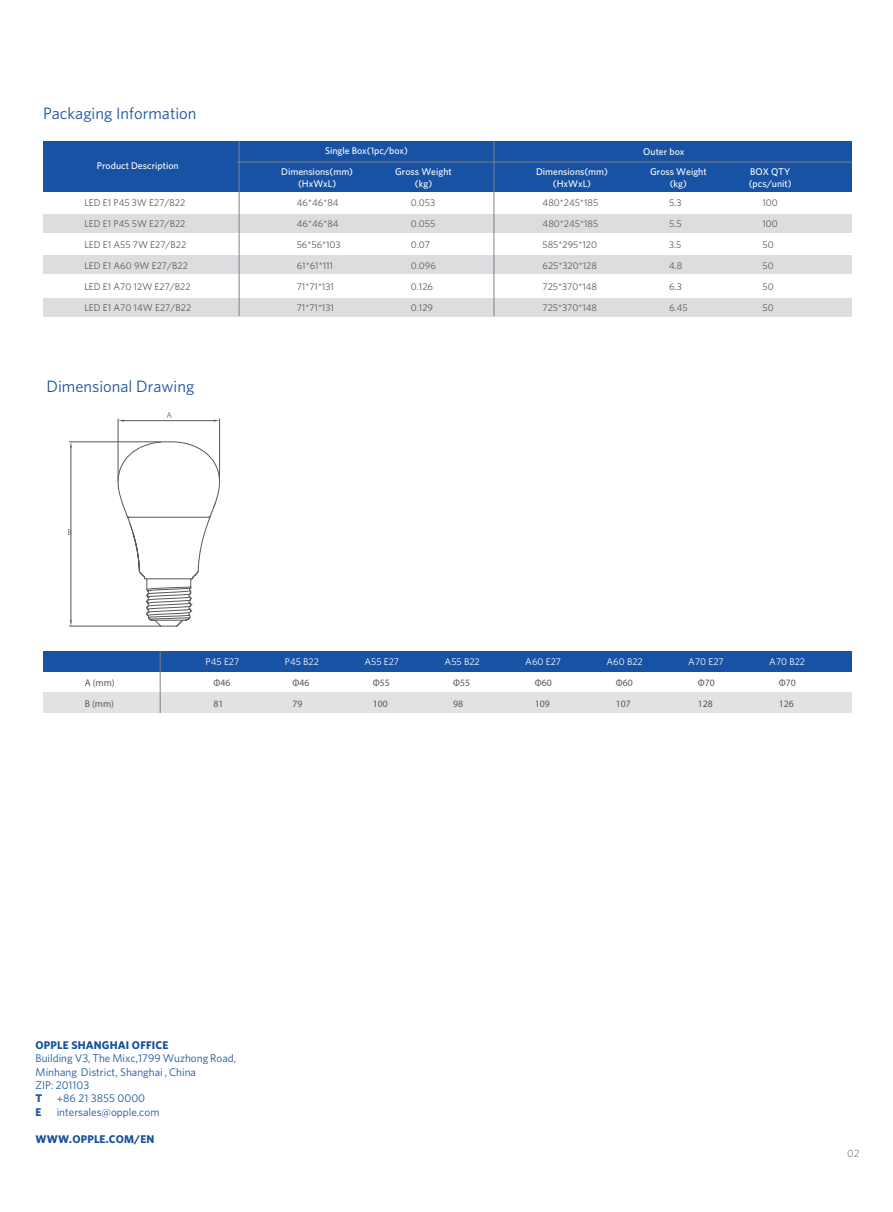
<style>
.page{position:relative;width:893px;height:1212px;background:#fff}
.page>*{position:absolute;margin:0;border:0;box-sizing:border-box;transform-origin:0 0}
.t1{font:16.5px "Whitney";color:#1752a4}
.t2{font:11.25px/13.5px "Whitney";color:#19529c}
.t3{font:700 11.25px "Whitney";letter-spacing:.015em;color:#19529c}
.t4{font:300 10.5px "Whitney";color:#595b5f}
.t5{font:9.75px/21px "Whitney";color:#57585a}
.t6{font:500 9.75px/12px "Whitney";color:#fff;text-align:center}
.t7{font:9.75px/21px "Myriad Pro";color:#57585a}
.t8{font:9.75px "Whitney";color:#fff}
.s1{font-family:"Whitney Book SC"}
</style>
<div class="page">
<div style="left:44px;top:214px;width:808px;height:18px;background:#dcdddf"></div>
<div style="left:44px;top:141px;width:808px;height:50px;background:#1752a4"></div>
<div style="left:44px;top:255px;width:808px;height:19px;background:#dcdddf"></div>
<div style="left:44px;top:298px;width:808px;height:19px;background:#dcdddf"></div>
<hr style="left:239px;top:141px;width:1px;height:175px;background:#7e8186">
<hr style="left:237px;top:162px;width:615px;height:1px;background:#7e8186">
<hr style="left:494px;top:141px;width:1px;height:175px;background:#7e8186">
<div style="left:44px;top:692px;width:808px;height:21px;background:#e1e2e4"></div>
<div style="left:44px;top:651px;width:808px;height:20px;background:#1752a4"></div>
<hr style="left:160px;top:651px;width:1px;height:62px;background:#7f8186">
<hr style="left:219px;top:419px;width:1px;height:59px;background:#57585a">
<hr style="left:118px;top:419px;width:1px;height:61px;background:#57585a">
<hr style="left:124px;top:420px;width:90px;height:1px;background:#57585a">
<hr style="left:69px;top:441px;width:92px;height:1px;background:#57585a">
<hr style="left:69px;top:626px;width:92px;height:1px;background:#57585a">
<hr style="left:71px;top:448px;width:1px;height:172px;background:#57585a">
<svg style="left:70px;top:442px;width:2px;height:6px"></svg>
<svg style="left:70px;top:620px;width:2px;height:6px"></svg>
<svg style="left:167px;top:412px;width:5px;height:6px"></svg>
<svg style="left:68px;top:529px;width:3px;height:6px"></svg>
<svg style="left:117px;top:441px;width:103px;height:186px"></svg>
<h1 class="t1" style="left:43px;top:102px;width:155px">Packaging Information</h1>
<p class="t6" style="left:97px;top:159px;width:83px">Product Description</p>
<p class="t5" style="left:84px;top:191px;width:108px">LED E1 P45 3W E27/B22<br>LED E1 P45 5W E27/B22<br>LED E1 A55 7W E27/B22<br>LED E1 A60 9W E27/B22<br>LED E1 A70 12W E27/B22<br>LED E1 A70 14W E27/B22</p>
<h1 class="t1" style="left:47px;top:375px;width:149px">Dimensional Drawing</h1>
<p class="t6" style="left:325px;top:145px;width:84px">Single Box(1pc/box)</p>
<p class="t6" style="left:643px;top:145px;width:43px">Outer box</p>
<p class="t6" style="left:281px;top:165px;width:73px">Dimensions(mm) (HxWxL)</p>
<p class="t6" style="left:395px;top:165px;width:58px">Gross Weight (kg)</p>
<p class="t6" style="left:536px;top:165px;width:73px">Dimensions(mm) (HxWxL)</p>
<p class="t6" style="left:650px;top:165px;width:58px">Gross Weight (kg)</p>
<p class="t6" style="left:749px;top:165px;width:44px;text-align:left">BOX QTY (pcs/unit)</p>
<p class="t5" style="left:297px;top:191px;width:45px">46*46*84<br>46*46*84<br>56*56*103<br>61*61*111<br>71*71*131<br>71*71*131</p>
<p class="t5" style="left:411px;top:191px;width:27px">0.053<br>0.055<br>0.07<br>0.096<br>0.126<br>0.129</p>
<p class="t5" style="left:542px;top:192px;width:57px">480*245*185<br>480*245*185<br>585*295*120<br>625*320*128<br>725*370*148<br>725*370*148</p>
<p class="t5" style="left:669px;top:192px;width:20px">5.3<br>5.5<br>3.5<br>4.8<br>6.3<br>6.45</p>
<p class="t5" style="left:762px;top:192px;width:17px">100<br>100<br>50<br>50<br>50<br>50</p>
<p class="t8" style="left:206px;top:655px;width:35px">P45 E27</p>
<p class="t8" style="left:285px;top:655px;width:36px">P45 B22</p>
<p class="t8" style="left:364px;top:655px;width:36px">A55 E27</p>
<p class="t8" style="left:445px;top:655px;width:37px">A55 B22</p>
<p class="t8" style="left:525px;top:655px;width:37px">A60 E27</p>
<p class="t8" style="left:607px;top:655px;width:38px">A60 B22</p>
<p class="t8" style="left:688px;top:655px;width:37px">A70 E27</p>
<p class="t8" style="left:769px;top:655px;width:37px">A70 B22</p>
<p class="t7" style="left:85px;top:672px;width:31px">A (mm)<br>B (mm)</p>
<p class="t7" style="left:373px;top:672px;width:19px">Φ55<br>100</p>
<p class="t7" style="left:213px;top:672px;width:19px">Φ46<br>81</p>
<p class="t7" style="left:293px;top:672px;width:19px">Φ46<br>79</p>
<p class="t7" style="left:453px;top:672px;width:19px">Φ55<br>98</p>
<p class="t7" style="left:535px;top:672px;width:19px">Φ60<br>109</p>
<p class="t7" style="left:616px;top:672px;width:19px">Φ60<br>107</p>
<p class="t7" style="left:698px;top:672px;width:19px">Φ70<br>128</p>
<p class="t7" style="left:779px;top:672px;width:19px">Φ70<br>126</p>
<p class="t3" style="left:36px;top:1037px;width:134px">OPPLE SHANGHAI OFFICE</p>
<p class="t2" style="left:36px;top:1051px;width:202px">Building V3, The Mixc,1799 Wuzhong Road,<br>Minhang District, Shanghai , China<br>ZIP: 201103</p>
<p class="t3" style="left:36px;top:1091px;width:8px">T</p>
<p class="t2" style="left:57px;top:1091px;width:90px"><span class="s1">+</span>86 21 3855 0000</p>
<p class="t3" style="left:36px;top:1104px;width:7px">E</p>
<p class="t2" style="left:57px;top:1105px;width:104px">intersales@opple.com</p>
<p class="t3" style="left:36px;top:1131px;width:120px">WWW.OPPLE.COM/EN</p>
<p class="t4" style="left:847px;top:1146px;width:14px">02</p>
</div>
